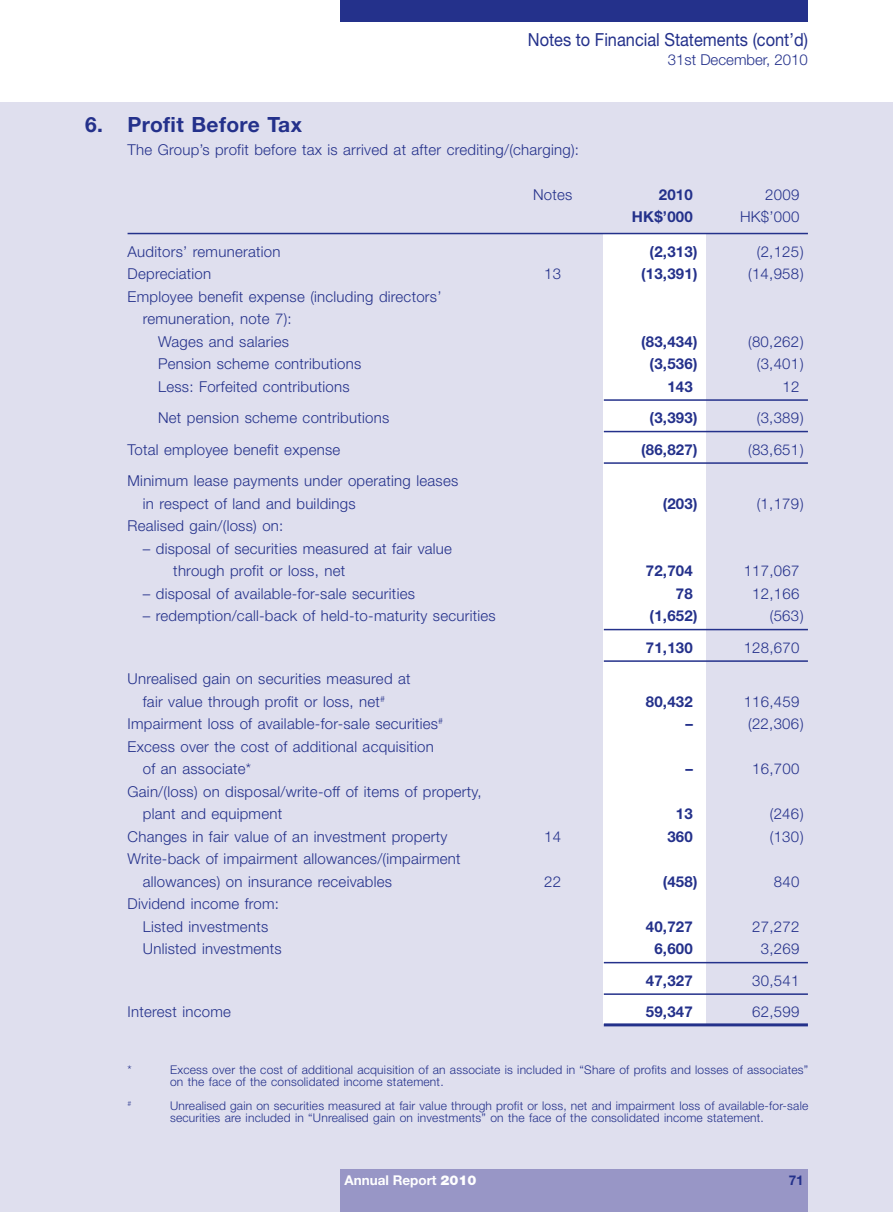
<style>
.page{position:relative;width:893px;height:1212px;background:#fff}
.page>*{position:absolute;margin:0;border:0;box-sizing:border-box;transform-origin:0 0}
.t1{font:700 21px "Helvetica Neue LT Std";letter-spacing:.015em;color:#24318b}
.t2{font:18px "Helvetica Neue LT Std";color:#24318b;scale:.91 1}
.t3{font:300 15px/22.5px "Helvetica Neue LT Std";letter-spacing:.015em;color:#24318b}
.t4{font:700 15px "Helvetica Neue LT Std";letter-spacing:.015em;color:#24318b}
.t5{font:700 13.5px "Helvetica Neue LT Std";color:#fff}
.t6{font:700 13.5px "Helvetica Neue LT Std";color:#24318b}
.t7{font:300 12px/12px "Helvetica Neue LT Std";letter-spacing:.015em;color:#24318b}
.t8{font:300 7.05px "Helvetica Neue LT Std";color:#24318b}
.s1{font-weight:900}
</style>
<div class="page">
<div style="left:0;top:102px;width:893px;height:1110px;background:#dfdfee"></div>
<div style="left:340px;top:0;width:468px;height:21px;background:#24318b"></div>
<div style="left:340px;top:1169px;width:468px;height:43px;background:#9896c6"></div>
<div style="left:604px;top:234px;width:102px;height:789px;background:#fff"></div>
<hr style="left:128px;top:233px;width:680px;height:1px;background:#24318b">
<hr style="left:604px;top:399px;width:204px;height:2px;background:#24318b">
<hr style="left:604px;top:431px;width:204px;height:1px;background:#24318b">
<hr style="left:604px;top:462px;width:204px;height:2px;background:#24318b">
<hr style="left:604px;top:629px;width:204px;height:1px;background:#24318b">
<hr style="left:604px;top:660px;width:204px;height:2px;background:#24318b">
<hr style="left:604px;top:962px;width:204px;height:1px;background:#24318b">
<hr style="left:604px;top:993px;width:204px;height:2px;background:#24318b">
<hr style="left:604px;top:1023px;width:204px;height:3px;background:#24318b">
<p class="t2" style="left:528px;top:28px;width:309px">Notes to Financial Statements (cont’d)</p>
<p class="t3" style="left:668px;top:48px;width:142px">31st December, 2010</p>
<p class="t1" style="left:85px;top:112px;width:218px">6. Profit Before Tax</p>
<p class="t3" style="left:128px;top:138px;width:453px">The Group’s profit before tax is arrived at after crediting/(charging):</p>
<p class="t3" style="left:533px;top:183px;width:41px">Notes</p>
<p class="t4" style="left:659px;top:185px;width:36px">2010</p>
<p class="t3" style="left:765px;top:183px;width:36px">2009</p>
<p class="t4" style="left:632px;top:208px;width:63px">HK$’000</p>
<p class="t3" style="left:740px;top:205px;width:61px">HK$’000</p>
<p class="t3" style="left:128px;top:240px;width:154px">Auditors’ remuneration</p>
<p class="t4" style="left:650px;top:242px;width:50px">(2,313 )</p>
<p class="t3" style="left:757px;top:240px;width:48px">(2,125)</p>
<p class="t3" style="left:128px;top:262px;width:85px">Depreciation</p>
<p class="t3" style="left:544px;top:262px;width:18px">13</p>
<p class="t4" style="left:641px;top:265px;width:58px">(13,391 )</p>
<p class="t3" style="left:748px;top:262px;width:57px">(14,958)</p>
<p class="t3" style="left:128px;top:285px;width:316px">Employee benefit expense (including directors’</p>
<p class="t3" style="left:143px;top:307px;width:150px">remuneration, note 7):</p>
<p class="t3" style="left:158px;top:330px;width:133px">Wages and salaries</p>
<p class="t4" style="left:641px;top:332px;width:58px">(83,434 )</p>
<p class="t3" style="left:748px;top:330px;width:57px">(80,262)</p>
<p class="t3" style="left:158px;top:352px;width:205px">Pension scheme contributions</p>
<p class="t4" style="left:650px;top:355px;width:50px">(3,536 )</p>
<p class="t3" style="left:757px;top:352px;width:48px">(3,401)</p>
<p class="t3" style="left:158px;top:375px;width:193px">Less: Forfeited contributions</p>
<p class="t4" style="left:667px;top:377px;width:27px">143</p>
<p class="t3" style="left:782px;top:375px;width:18px">12</p>
<p class="t3" style="left:158px;top:406px;width:233px">Net pension scheme contributions</p>
<p class="t4" style="left:650px;top:409px;width:50px">(3,393 )</p>
<p class="t3" style="left:757px;top:406px;width:48px">(3,389)</p>
<p class="t3" style="left:128px;top:438px;width:214px">Total employee benefit expense</p>
<p class="t4" style="left:641px;top:440px;width:58px">(86,827 )</p>
<p class="t3" style="left:748px;top:438px;width:57px">(83,651)</p>
<p class="t3" style="left:143px;top:469px;width:317px;text-indent:-15px">Minimum lease payments under operating leases in respect of land and buildings</p>
<p class="t4" style="left:663px;top:494px;width:37px">(203 )</p>
<p class="t3" style="left:757px;top:492px;width:48px">(1,179)</p>
<p class="t3" style="left:128px;top:514px;width:157px">Realised gain/(loss) on:</p>
<p class="t3" style="left:173px;top:537px;width:280px;text-indent:-30px">– disposal of securities measured at fair value through profit or loss, net</p>
<p class="t4" style="left:646px;top:562px;width:49px">72,704</p>
<p class="t3" style="left:744px;top:559px;width:57px">117,067</p>
<p class="t3" style="left:143px;top:582px;width:274px">– disposal of available-for-sale securities</p>
<p class="t4" style="left:676px;top:584px;width:18px">78</p>
<p class="t3" style="left:752px;top:582px;width:49px">12,166</p>
<p class="t3" style="left:143px;top:604px;width:354px">– redemption/call-back of held-to-maturity securities</p>
<p class="t4" style="left:650px;top:607px;width:50px">(1,652 )</p>
<p class="t3" style="left:770px;top:604px;width:35px">(563)</p>
<p class="t4" style="left:646px;top:638px;width:49px">71,130</p>
<p class="t3" style="left:744px;top:636px;width:57px">128,670</p>
<p class="t3" style="left:143px;top:667px;width:269px;text-indent:-15px">Unrealised gain on securities measured at fair value through profit or loss, net<sup>#</sup></p>
<p class="t4" style="left:646px;top:692px;width:49px">80,432</p>
<p class="t3" style="left:744px;top:690px;width:57px">116,459</p>
<p class="t3" style="left:128px;top:712px;width:317px">Impairment loss of available-for-sale securities<sup>#</sup></p>
<p class="t4" style="left:685px;top:715px;width:9px">–</p>
<p class="t3" style="left:748px;top:712px;width:57px">(22,306)</p>
<p class="t3" style="left:143px;top:735px;width:292px;text-indent:-15px">Excess over the cost of additional acquisition of an associate*</p>
<p class="t4" style="left:685px;top:760px;width:9px">–</p>
<p class="t3" style="left:752px;top:757px;width:49px">16,700</p>
<p class="t3" style="left:143px;top:780px;width:340px;text-indent:-15px">Gain/(loss) on disposal/write-off of items of property, plant and equipment</p>
<p class="t4" style="left:676px;top:805px;width:18px">13</p>
<p class="t3" style="left:770px;top:802px;width:35px">(246)</p>
<p class="t3" style="left:128px;top:825px;width:321px">Changes in fair value of an investment property</p>
<p class="t3" style="left:544px;top:825px;width:18px">14</p>
<p class="t4" style="left:667px;top:827px;width:27px">360</p>
<p class="t3" style="left:770px;top:825px;width:35px">(130)</p>
<p class="t3" style="left:143px;top:847px;width:319px;text-indent:-15px">Write-back of impairment allowances/(impairment allowances) on insurance receivables</p>
<p class="t3" style="left:544px;top:870px;width:18px">22</p>
<p class="t4" style="left:663px;top:872px;width:37px">(458 )</p>
<p class="t3" style="left:774px;top:870px;width:27px">840</p>
<p class="t3" style="left:128px;top:892px;width:153px;text-align:center">Dividend income from:<br>Listed investments</p>
<p class="t4" style="left:646px;top:917px;width:49px">40,727</p>
<p class="t3" style="left:752px;top:915px;width:49px">27,272</p>
<p class="t3" style="left:143px;top:937px;width:140px">Unlisted investments</p>
<p class="t4" style="left:654px;top:940px;width:40px">6,600</p>
<p class="t3" style="left:761px;top:937px;width:40px">3,269</p>
<p class="t4" style="left:646px;top:971px;width:49px">47,327</p>
<p class="t3" style="left:752px;top:969px;width:49px">30,541</p>
<p class="t3" style="left:128px;top:1000px;width:105px">Interest income</p>
<p class="t4" style="left:646px;top:1003px;width:49px">59,347</p>
<p class="t3" style="left:752px;top:1000px;width:49px">62,599</p>
<p class="t7" style="left:128px;top:1063px;width:6px">*</p>
<p class="t7" style="left:170px;top:1063px;width:640px">Excess over the cost of additional acquisition of an associate is included in “Share of profits and losses of associates” on the face of the consolidated income statement.</p>
<p class="t8" style="left:128px;top:1099px;width:5px">#</p>
<p class="t7" style="left:170px;top:1100px;width:640px">Unrealised gain on securities measured at fair value through profit or loss, net and impairment loss of available-for-sale securities are included in “Unrealised gain on investments” on the face of the consolidated income statement.</p>
<p class="t5" style="left:344px;top:1172px;width:134px">Annual Report <span class="s1">2010</span></p>
<p class="t6" style="left:789px;top:1172px;width:17px">71</p>
</div>
